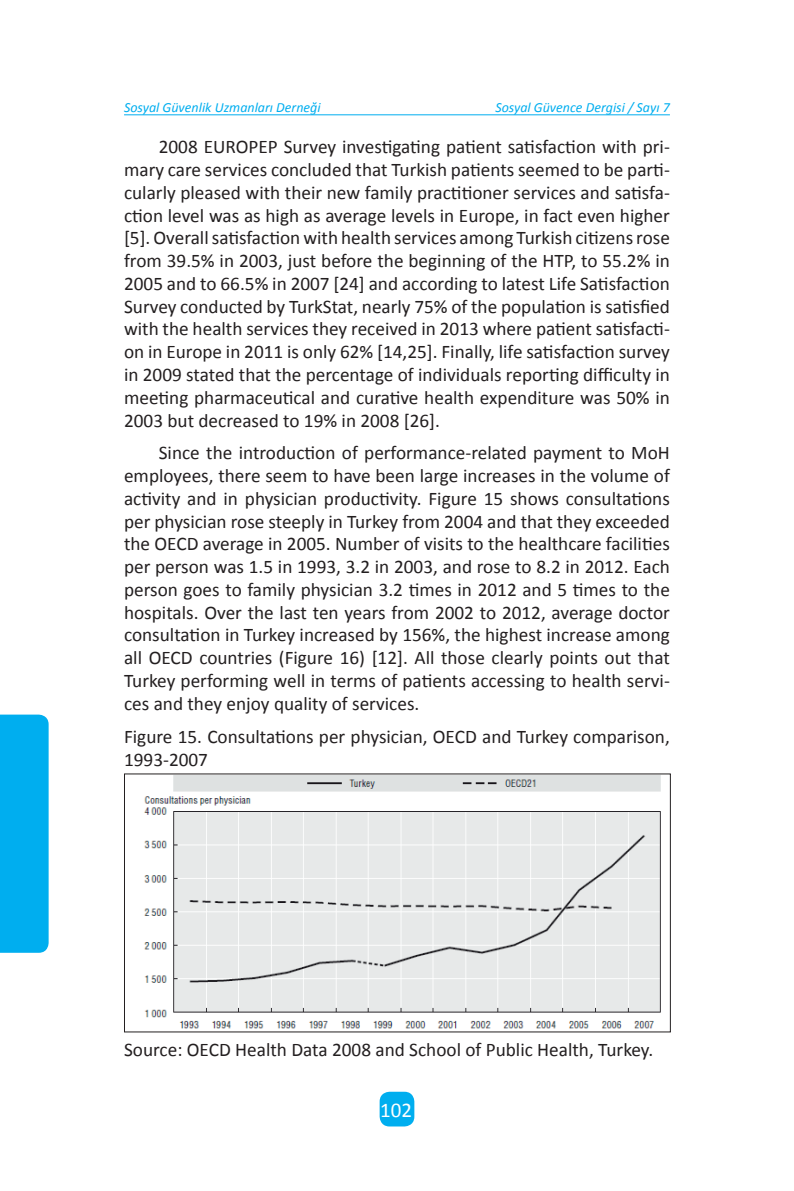
<style>
.page{position:relative;width:794px;height:1191px;background:#fff}
.page>*{position:absolute;margin:0;border:0;box-sizing:border-box;transform-origin:0 0}
.t1{font:21px "Calibri";color:#fff}
.t2{font:19.25px/22.8px "Calibri";color:#231f20;text-align:justify}
.t3{font:italic 14px "Calibri";color:#00aeef}
</style>
<div class="page">
<hr style="left:124px;top:114px;width:546px;height:1px;background:#00aeef">
<div style="left:379px;top:1091px;width:35px;height:35px;background:#00aeef;border-radius:10px"></div>
<div style="left:0;top:714px;width:49px;height:238px;background:#00aeef"></div>
<img style="left:144px;top:775px;width:517px;height:254px">
<div style="left:124px;top:773px;width:547px;height:259px;border:1px solid #231f20"></div>
<p class="t3" style="left:124px;top:98px;width:198px">Sosyal Güvenlik Uzmanları Derneği</p>
<p class="t3" style="left:495px;top:98px;width:176px">Sosyal Güvence Dergisi / Sayı 7</p>
<p class="t2" style="left:124px;top:136px;width:547px;text-indent:35px">2008 EUROPEP Survey investigating patient satisfaction with pri&shy;mary care services concluded that Turkish patients seemed to be parti&shy;cularly pleased with their new family practitioner services and satisfa&shy;ction level was as high as average levels in Europe, in fact even higher [5]. Overall satisfaction with health services among Turkish citizens rose from 39.5% in 2003, just before the beginning of the HTP, to 55.2% in 2005 and to 66.5% in 2007 [24] and according to latest Life Satisfaction Survey conducted by TurkStat, nearly 75% of the population is satisfied with the health services they received in 2013 where patient satisfacti&shy;on in Europe in 2011 is only 62% [14,25]. Finally, life satisfaction survey in 2009 stated that the percentage of individuals reporting difficulty in meeting pharmaceutical and curative health expenditure was 50% in 2003 but decreased to 19% in 2008 [26].</p>
<p class="t2" style="left:124px;top:441px;width:547px;text-indent:35px">Since the introduction of performance-related payment to MoH employees, there seem to have been large increases in the volume of activity and in physician productivity. Figure 15 shows consultations per physician rose steeply in Turkey from 2004 and that they exceeded the OECD average in 2005. Number of visits to the healthcare facilities per person was 1.5 in 1993, 3.2 in 2003, and rose to 8.2 in 2012. Each person goes to family physician 3.2 times in 2012 and 5 times to the hospitals. Over the last ten years from 2002 to 2012, average doctor consultation in Turkey increased by 156%, the highest increase among all OECD countries (Figure 16) [12]. All those clearly points out that Turkey performing well in terms of patients accessing to health servi&shy;ces and they enjoy quality of services.</p>
<p class="t2" style="left:124px;top:724px;width:547px">Figure 15. Consultations per physician, OECD and Turkey comparison,<br>1993-2007</p>
<p class="t2" style="left:124px;top:1037px;width:530px">Source: OECD Health Data 2008 and School of Public Health, Turkey.</p>
<p class="t1" style="left:380px;top:1096px;width:33px">102</p>
</div>
